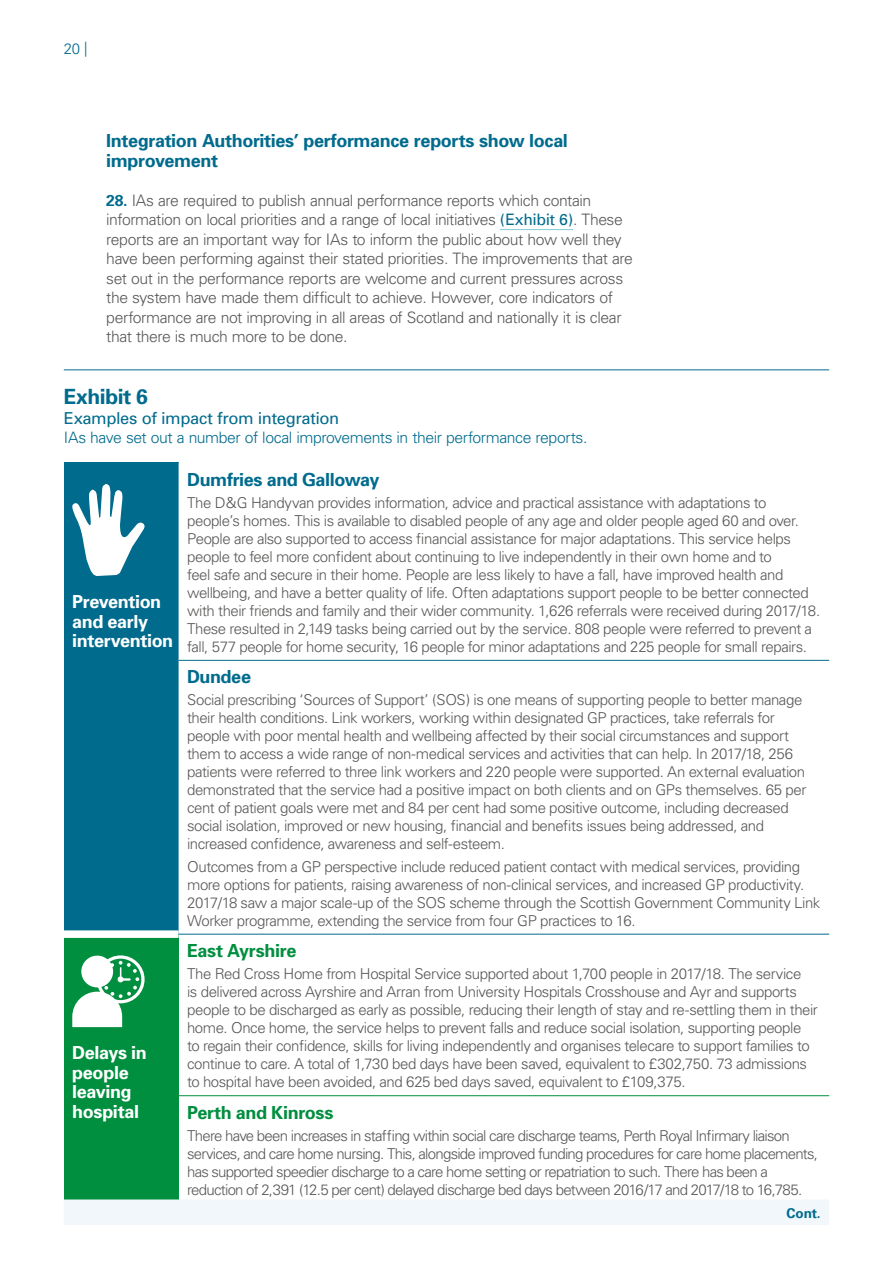
<style>
.page{position:relative;width:893px;height:1263px;background:#fff}
.page>*{position:absolute;margin:0;border:0;box-sizing:border-box;transform-origin:0 0}
.t1{font:700 21px "Univers";letter-spacing:-.02em;color:#006b8d}
.t2{font:700 18px/19.5px "Univers";letter-spacing:-.02em;color:#006b8d}
.t3{font:700 18px/19.5px "Univers";letter-spacing:-.02em;color:#fff}
.t4{font:700 18px "Univers";letter-spacing:-.02em;color:#008e3f}
.t5{font:16.5px "Univers";letter-spacing:-.025em;color:#006b8d}
.t6{font:300 15.75px/19.5px "Univers";letter-spacing:-.03em;color:#575756}
.t7{font:300 15.75px "Univers";letter-spacing:-.03em;color:#006b8d}
.t8{font:300 15px/18px "Univers";letter-spacing:-.03em;color:#575756}
.t9{font:300 15px/18px "Univers";letter-spacing:-.05em;color:#575756}
.t10{font:300 15px "Univers";color:#006b8d}
.t11{font:700 13.5px "Univers";color:#006b8d}
.s1{font-weight:700;color:#006b8d}
.s2{font-weight:400;color:#006b8d}
</style>
<div class="page">
<hr style="left:64px;top:369px;width:765px;height:1px;background:#006b8d">
<div style="left:64px;top:463px;width:115px;height:471px;background:#006b8d"></div>
<svg style="left:179px;top:659px;width:650px;height:438px"></svg>
<div style="left:64px;top:934px;width:115px;height:265px;background:#008e3f"></div>
<div style="left:64px;top:1199px;width:765px;height:26px;background:#f1f7fa"></div>
<div style="left:64px;top:930px;width:115px;height:8px;background:#fff"></div>
<hr style="left:179px;top:934px;width:650px;height:1px;background:#006b8d">
<hr style="left:179px;top:1095px;width:650px;height:1px;background:#008e3f">
<hr style="left:179px;top:660px;width:650px;height:1px;background:#006b8d">
<svg style="left:72px;top:484px;width:73px;height:92px"></svg>
<svg style="left:72px;top:955px;width:73px;height:72px"></svg>
<div style="left:81px;top:956px;width:32px;height:31px;background:#fff;border-radius:50%"></div>
<hr style="left:500px;top:229px;width:73px;height:1px;background:#81cbd4">
<p class="t10" style="left:64px;top:40px;width:25px">20 |</p>
<p class="t2" style="left:106px;top:131px;width:463px">Integration Authorities’ performance reports show local improvement</p>
<p class="t6" style="left:106px;top:190px;width:528px"><span class="s1">28.</span> IAs are required to publish annual performance reports which contain information on local priorities and a range of local initiatives <span class="s2">(Exhibit 6)</span>. These reports are an important way for IAs to inform the public about how well they have been performing against their stated priorities. The improvements that are set out in the performance reports are welcome and current pressures across the system have made them difficult to achieve. However, core indicators of performance are not improving in all areas of Scotland and nationally it is clear that there is much more to be done.</p>
<h1 class="t1" style="left:64px;top:384px;width:86px">Exhibit 6</h1>
<p class="t5" style="left:64px;top:408px;width:277px">Examples of impact from integration</p>
<p class="t7" style="left:64px;top:428px;width:525px">IAs have set out a number of local improvements in their performance reports.</p>
<p class="t3" style="left:72px;top:592px;width:103px">Prevention and early intervention</p>
<p class="t3" style="left:72px;top:1043px;width:76px">Delays in people leaving hospital</p>
<p class="t2" style="left:187px;top:469px;width:194px">Dumfries and Galloway</p>
<p class="t8" style="left:187px;top:493px;width:635px">The D&amp;G Handyvan provides information, advice and practical assistance with adaptations to people’s homes. This is available to disabled people of any age and older people aged 60 and over.<br>People are also supported to access financial assistance for major adaptations. This service helps people to feel more confident about continuing to live independently in their own home and to<br>feel safe and secure in their home. People are less likely to have a fall, have improved health and wellbeing, and have a better quality of life. Often adaptations support people to be better connected with their friends and family and their wider community. 1,626 referrals were received during 2017/18.<br>These resulted in 2,149 tasks being carried out by the service. 808 people were referred to prevent a fall, 577 people for home security, 16 people for minor adaptations and 225 people for small repairs.</p>
<p class="t2" style="left:187px;top:667px;width:65px">Dundee</p>
<p class="t8" style="left:187px;top:691px;width:621px">Social prescribing ‘Sources of Support’ (SOS) is one means of supporting people to better manage their health conditions. Link workers, working within designated GP practices, take referrals for people with poor mental health and wellbeing affected by their social circumstances and support them to access a wide range of non-medical services and activities that can help. In 2017/18, 256 patients were referred to three link workers and 220 people were supported. An external evaluation demonstrated that the service had a positive impact on both clients and on GPs themselves. 65 per cent of patient goals were met and 84 per cent had some positive outcome, including decreased social isolation, improved or new housing, financial and benefits issues being addressed, and increased confidence, awareness and self-esteem.</p>
<p class="t8" style="left:187px;top:857px;width:635px">Outcomes from a GP perspective include reduced patient contact with medical services, providing more options for patients, raising awareness of non-clinical services, and increased GP productivity.<br>2017/18 saw a major scale-up of the SOS scheme through the Scottish Government Community Link Worker programme, extending the service from four GP practices to 16.</p>
<p class="t4" style="left:187px;top:940px;width:111px">East Ayrshire</p>
<p class="t8" style="left:187px;top:965px;width:632px">The Red Cross Home from Hospital Service supported about 1,700 people in 2017/18. The service<br>is delivered across Ayrshire and Arran from University Hospitals Crosshouse and Ayr and supports people to be discharged as early as possible, reducing their length of stay and re-settling them in their home. Once home, the service helps to prevent falls and reduce social isolation, supporting people<br>to regain their confidence, skills for living independently and organises telecare to support families to continue to care. A total of 1,730 bed days have been saved, equivalent to £302,750. 73 admissions to hospital have been avoided, and 625 bed days saved, equivalent to £109,375.</p>
<p class="t4" style="left:187px;top:1101px;width:148px">Perth and Kinross</p>
<p class="t9" style="left:187px;top:1126px;width:632px">There have been increases in staffing within social care discharge teams, Perth Royal Infirmary liaison services, and care home nursing. This, alongside improved funding procedures for care home placements, has supported speedier discharge to a care home setting or repatriation to such. There has been a reduction of 2,391 (12.5 per cent) delayed discharge bed days between 2016/17 and 2017/18 to 16,785.</p>
<p class="t11" style="left:787px;top:1205px;width:36px">Cont.</p>
</div>
